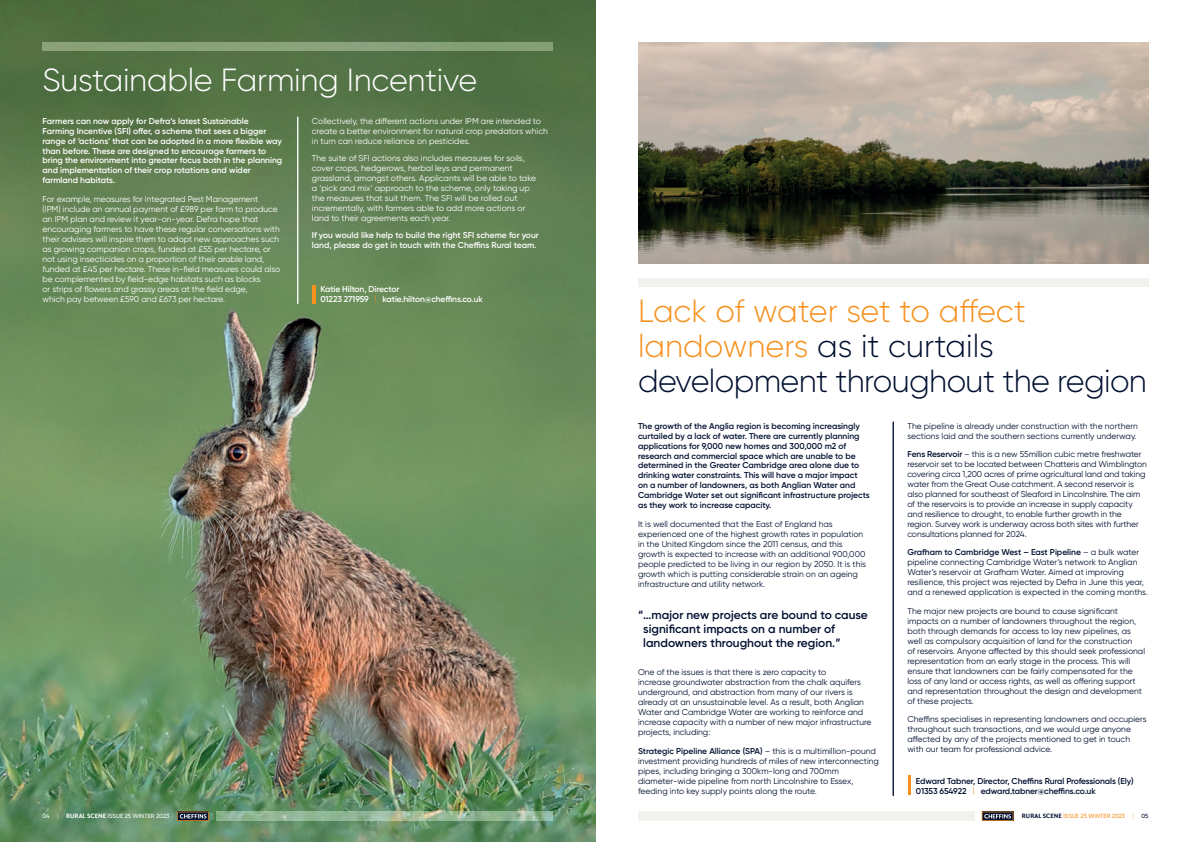
<style>
.page{position:relative;width:1191px;height:842px;background:#fff}
.page>*{position:absolute;margin:0;border:0;box-sizing:border-box;transform-origin:0 0}
.t1{font:300 32px/35px "Gilroy";letter-spacing:-.02em;color:#001030}
.t2{font:300 32px "Gilroy";letter-spacing:-.01em;color:#fff}
.t3{font:600 12px/14px "Gilroy";color:#001030}
.t4{font:8.5px/10px "Gilroy";color:#001030}
.t5{font:8.5px/10px "Gilroy";letter-spacing:-.005em;color:#fff}
.t6{font:600 8.5px/10px "Gilroy";color:#001030}
.t7{font:600 8.5px/10px "Gilroy";color:#fff}
.t8{font:500 6px "Gilroy";letter-spacing:.005em;color:#fff}
.t9{font:500 6px "Gilroy";letter-spacing:.01em;color:#f6911e}
.t10{font:500 6px "Gilroy";color:#001030}
.s1{font-weight:400;color:#f6911e}
.s2{font-weight:300}
.s3{font-family:"Quadraat Sans";font-weight:700;font-size:6.7px}
.s4{color:#f6911e}
.s5{font-weight:600}
.s6{font-family:"Quadraat Sans";font-weight:700;font-size:6.7px;color:#001030}
</style>
<div class="page">
<svg style="left:981px;top:812px;width:32px;height:9px"></svg>
<div style="left:638px;top:812px;width:336px;height:9px;background:#f1f1ee"></div>
<img style="left:638px;top:43px;width:510px;height:221px">
<hr style="left:893px;top:422px;width:1px;height:374px;background:#001030">
<hr style="left:908px;top:775px;width:2px;height:20px;background:#f6911e">
<div style="left:638px;top:278px;width:510px;height:8px;background:#f1f1ee"></div>
<img style="left:0;top:0;width:595px;height:842px">
<svg style="left:177px;top:812px;width:32px;height:9px"></svg>
<svg style="left:216px;top:812px;width:337px;height:9px"></svg>
<hr style="left:297px;top:117px;width:1px;height:187px;background:#fff">
<hr style="left:312px;top:285px;width:3px;height:18px;background:#f6911e">
<div style="left:43px;top:43px;width:510px;height:8px;background:#89a179"></div>
<h1 class="t2" style="left:43px;top:60px;width:436px">Sustainable Farming Incentive</h1>
<p class="t7" style="left:43px;top:115px;width:241px">Farmers can now apply for Defra’s latest Sustainable Farming Incentive (SFI) offer, a scheme that sees a bigger range of ‘actions’ that can be adopted in a more flexible way than before. These are designed to encourage farmers to bring the environment into greater focus both in the planning and implementation of their crop rotations and wider farmland habitats.</p>
<p class="t5" style="left:43px;top:194px;width:239px">For example, measures for Integrated Pest Management<br>(IPM) include an annual payment of £989 per farm to produce an IPM plan and review it year-on-year. Defra hope that encouraging farmers to have these regular conversations with their advisers will inspire them to adopt new approaches such as growing companion crops, funded at £55 per hectare, or not using insecticides on a proportion of their arable land, funded at £45 per hectare. These in-field measures could also be complemented by field-edge habitats such as blocks<br>or strips of flowers and grassy areas at the field edge,<br>which pay between £590 and £673 per hectare.</p>
<p class="t5" style="left:312px;top:115px;width:237px">Collectively, the different actions under IPM are intended to create a better environment for natural crop predators which in turn can reduce reliance on pesticides.</p>
<p class="t5" style="left:312px;top:153px;width:226px">The suite of SFI actions also includes measures for soils, cover crops, hedgerows, herbal leys and permanent grassland, amongst others. Applicants will be able to take a ‘pick and mix’ approach to the scheme, only taking up the measures that suit them. The SFI will be rolled out incrementally, with farmers able to add more actions or land to their agreements each year.</p>
<p class="t7" style="left:312px;top:230px;width:228px">If you would like help to build the right SFI scheme for your land, please do get in touch with the Cheffins Rural team.</p>
<p class="t7" style="left:320px;top:284px;width:164px">Katie Hilton, Director<br>01223 271959 <span class="s1">|</span> katie.hilton@cheffins.co.uk</p>
<p class="t8" style="left:43px;top:813px;width:9px">04</p>
<p class="t8" style="left:57px;top:813px;width:113px"><span class="s2">|</span> <span class="s3">RURAL SCENE</span> ISSUE 25 WINTER 2023</p>
<h1 class="t1" style="left:638px;top:293px;width:510px"><span class="s4">Lack of water set to affect landowners</span> as it curtails development throughout the region</h1>
<p class="t6" style="left:638px;top:420px;width:233px">The growth of the Anglia region is becoming increasingly curtailed by a lack of water. There are currently planning applications for 9,000 new homes and 300,000 m2 of research and commercial space which are unable to be determined in the Greater Cambridge area alone due to drinking water constraints. This will have a major impact on a number of landowners, as both Anglian Water and Cambridge Water set out significant infrastructure projects as they work to increase capacity.</p>
<p class="t4" style="left:638px;top:519px;width:229px">It is well documented that the East of England has experienced one of the highest growth rates in population in the United Kingdom since the 2011 census, and this growth is expected to increase with an additional 900,000 people predicted to be living in our region by 2050. It is this growth which is putting considerable strain on an ageing infrastructure and utility network.</p>
<h2 class="t3" style="left:643px;top:608px;width:226px;text-indent:-5px">“…major new projects are bound to cause significant impacts on a number of landowners throughout the region.”</h2>
<p class="t4" style="left:638px;top:667px;width:235px">One of the issues is that there is zero capacity to<br>increase groundwater abstraction from the chalk aquifers underground, and abstraction from many of our rivers is already at an unsustainable level. As a result, both Anglian Water and Cambridge Water are working to reinforce and increase capacity with a number of new major infrastructure projects, including:</p>
<p class="t4" style="left:638px;top:746px;width:242px"><span class="s5">Strategic Pipeline Alliance (SPA)</span> – this is a multimillion-pound investment providing hundreds of miles of new interconnecting pipes, including bringing a 300km-long and 700mm diameter-wide pipeline from north Lincolnshire to Essex, feeding into key supply points along the route.</p>
<p class="t4" style="left:907px;top:420px;width:232px">The pipeline is already under construction with the northern sections laid and the southern sections currently underway.</p>
<p class="t4" style="left:907px;top:449px;width:241px"><span class="s5">Fens Reservoir</span> – this is a new 55million cubic metre freshwater reservoir set to be located between Chatteris and Wimblington covering circa 1,200 acres of prime agricultural land and taking water from the Great Ouse catchment. A second reservoir is also planned for southeast of Sleaford in Lincolnshire. The aim of the reservoirs is to provide an increase in supply capacity and resilience to drought, to enable further growth in the region. Survey work is underway across both sites with further consultations planned for 2024.</p>
<p class="t4" style="left:907px;top:547px;width:242px"><span class="s5">Grafham to Cambridge West – East Pipeline</span> – a bulk water pipeline connecting Cambridge Water’s network to Anglian Water’s reservoir at Grafham Water. Aimed at improving resilience, this project was rejected by Defra in June this year, and a renewed application is expected in the coming months.</p>
<p class="t4" style="left:907px;top:606px;width:239px">The major new projects are bound to cause significant impacts on a number of landowners throughout the region, both through demands for access to lay new pipelines, as well as compulsory acquisition of land for the construction<br>of reservoirs. Anyone affected by this should seek professional representation from an early stage in the process. This will ensure that landowners can be fairly compensated for the loss of any land or access rights, as well as offering support and representation throughout the design and development of these projects.</p>
<p class="t4" style="left:907px;top:714px;width:241px">Cheffins specialises in representing landowners and occupiers throughout such transactions, and we would urge anyone affected by any of the projects mentioned to get in touch with our team for professional advice.</p>
<p class="t6" style="left:916px;top:776px;width:219px">Edward Tabner, Director, Cheffins Rural Professionals (Ely)<br>01353 654922 <span class="s1">|</span> edward.tabner@cheffins.co.uk</p>
<p class="t9" style="left:1022px;top:813px;width:113px"><span class="s6">RURAL SCENE</span> ISSUE 25 WINTER 2023 <span class="s2">|</span></p>
<p class="t10" style="left:1141px;top:813px;width:9px">05</p>
</div>
